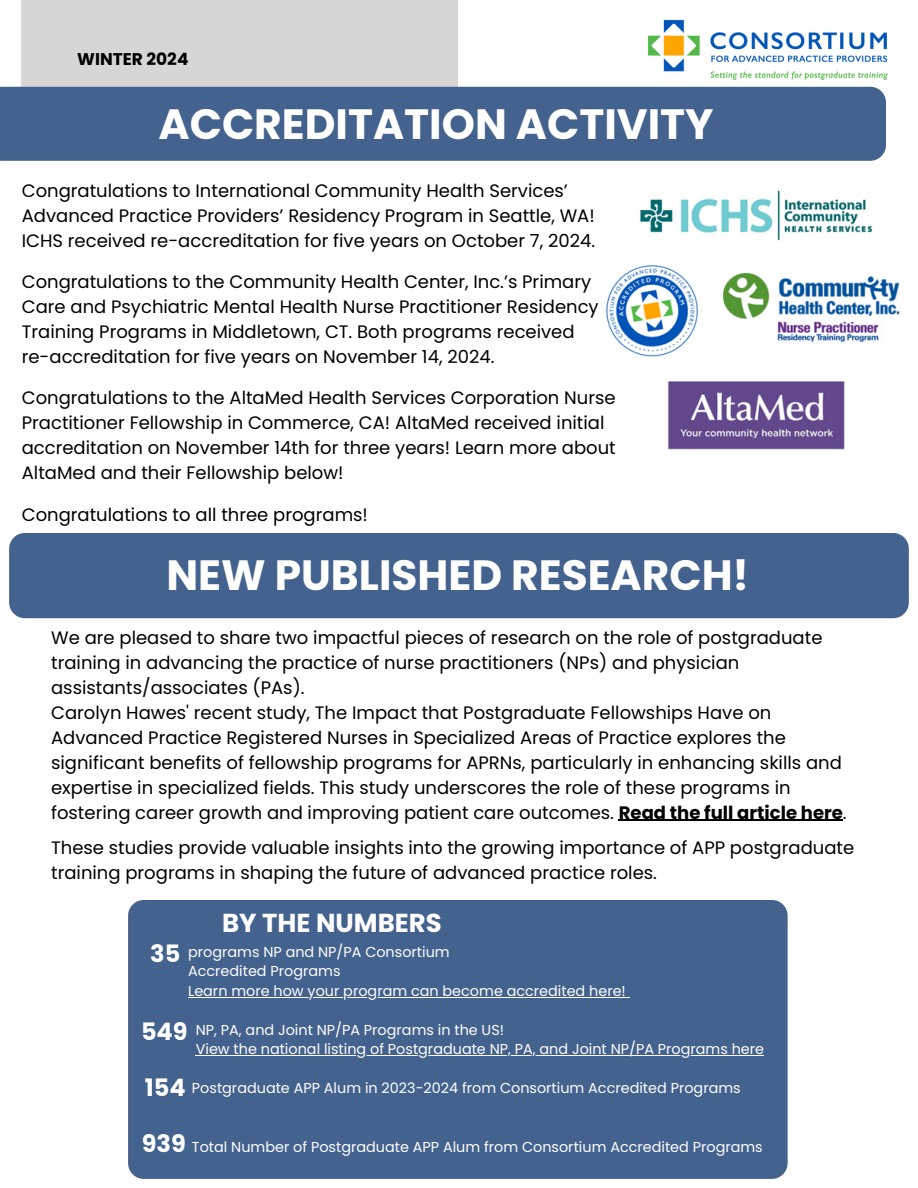
<style>
.page{position:relative;width:918px;height:1188px;background:#fff}
.page>*{position:absolute;margin:0;border:0;box-sizing:border-box;transform-origin:0 0}
.t1{font:700 42.3px "Poppins";color:#fff}
.t2{font:700 25.95px "Poppins";color:#fff}
.t3{font:700 24px "Poppins";color:#fff}
.t4{font:18px/25px "Poppins";color:#000}
.t5{font:700 16.95px "Poppins";color:#000}
.t6{font:14.4px "Poppins";color:#fff}
.s1{font-weight:700}
</style>
<div class="page">
<div style="left:9px;top:533px;width:900px;height:85px;background:#43628e;border-radius:16px"></div>
<div style="left:22px;top:0;width:436px;height:103px;background:#d6d6d6"></div>
<img style="left:629px;top:19px;width:259px;height:68px">
<hr style="left:619px;top:820px;width:224px;height:1px;background:#000">
<div style="left:0;top:87px;width:886px;height:74px;background:#43628e"></div>
<img style="left:606px;top:190px;width:294px;height:260px">
<div style="left:128px;top:900px;width:659px;height:279px;background:#43628e;border-radius:16px"></div>
<hr style="left:188px;top:997px;width:438px;height:1px;background:#fff">
<hr style="left:196px;top:1055px;width:568px;height:1px;background:#fff">
<p class="t5" style="left:77px;top:47px;width:113px">WINTER 2024</p>
<h4 class="t1" style="left:159px;top:94px;width:557px">ACCREDITATION ACTIVITY</h4>
<h4 class="t4" style="left:22px;top:178px;width:575px">Congratulations to International Community Health Services’<br>Advanced Practice Providers’ Residency Program in Seattle, WA!<br>ICHS received re-accreditation for five years on October 7, 2024.</h4>
<h4 class="t4" style="left:22px;top:269px;width:578px">Congratulations to the Community Health Center, Inc.’s Primary Care and Psychiatric Mental Health Nurse Practitioner Residency Training Programs in Middletown, CT. Both programs received re-accreditation for five years on November 14, 2024.</h4>
<p class="t4" style="left:22px;top:385px;width:596px">Congratulations to the AltaMed Health Services Corporation Nurse Practitioner Fellowship in Commerce, CA! AltaMed received initial accreditation on November 14th for three years! Learn more about AltaMed and their Fellowship below!</p>
<h1 class="t4" style="left:22px;top:502px;width:348px">Congratulations to all three programs!</h1>
<h3 class="t1" style="left:166px;top:545px;width:584px">NEW PUBLISHED RESEARCH!</h3>
<h1 class="t4" style="left:51px;top:625px;width:797px">We are pleased to share two impactful pieces of research on the role of postgraduate training in advancing the practice of nurse practitioners (NPs) and physician assistants/associates (PAs).<br>Carolyn Hawes' recent study, The Impact that Postgraduate Fellowships Have on Advanced Practice Registered Nurses in Specialized Areas of Practice explores the significant benefits of fellowship programs for APRNs, particularly in enhancing skills and expertise in specialized fields. This study underscores the role of these programs in fostering career growth and improving patient care outcomes. <span class="s1">Read the full article here</span>.</h1>
<h4 class="t4" style="left:51px;top:835px;width:805px">These studies provide valuable insights into the growing importance of APP postgraduate training programs in shaping the future of advanced practice roles.</h4>
<h4 class="t2" style="left:222px;top:905px;width:221px">BY THE NUMBERS</h4>
<h4 class="t6" style="left:188px;top:942px;width:263px">programs NP and NP/PA Consortium</h4>
<h2 class="t6" style="left:188px;top:961px;width:154px">Accredited Programs</h2>
<p class="t6" style="left:188px;top:981px;width:439px">Learn more how your program can become accredited here!</p>
<p class="t6" style="left:196px;top:1020px;width:310px">NP, PA, and Joint NP/PA Programs in the US!</p>
<p class="t6" style="left:196px;top:1039px;width:570px">View the national listing of Postgraduate NP, PA, and Joint NP/PA Programs here</p>
<p class="t6" style="left:192px;top:1078px;width:550px">Postgraduate APP Alum in 2023-2024 from Consortium Accredited Programs</p>
<p class="t3" style="left:150px;top:937px;width:32px">35</p>
<h2 class="t3" style="left:141px;top:1015px;width:48px">549</h2>
<h2 class="t3" style="left:145px;top:1071px;width:42px">154</h2>
<h2 class="t3" style="left:142px;top:1127px;width:46px">939</h2>
<p class="t6" style="left:192px;top:1137px;width:572px">Total Number of Postgraduate APP Alum from Consortium Accredited Programs</p>
</div>
